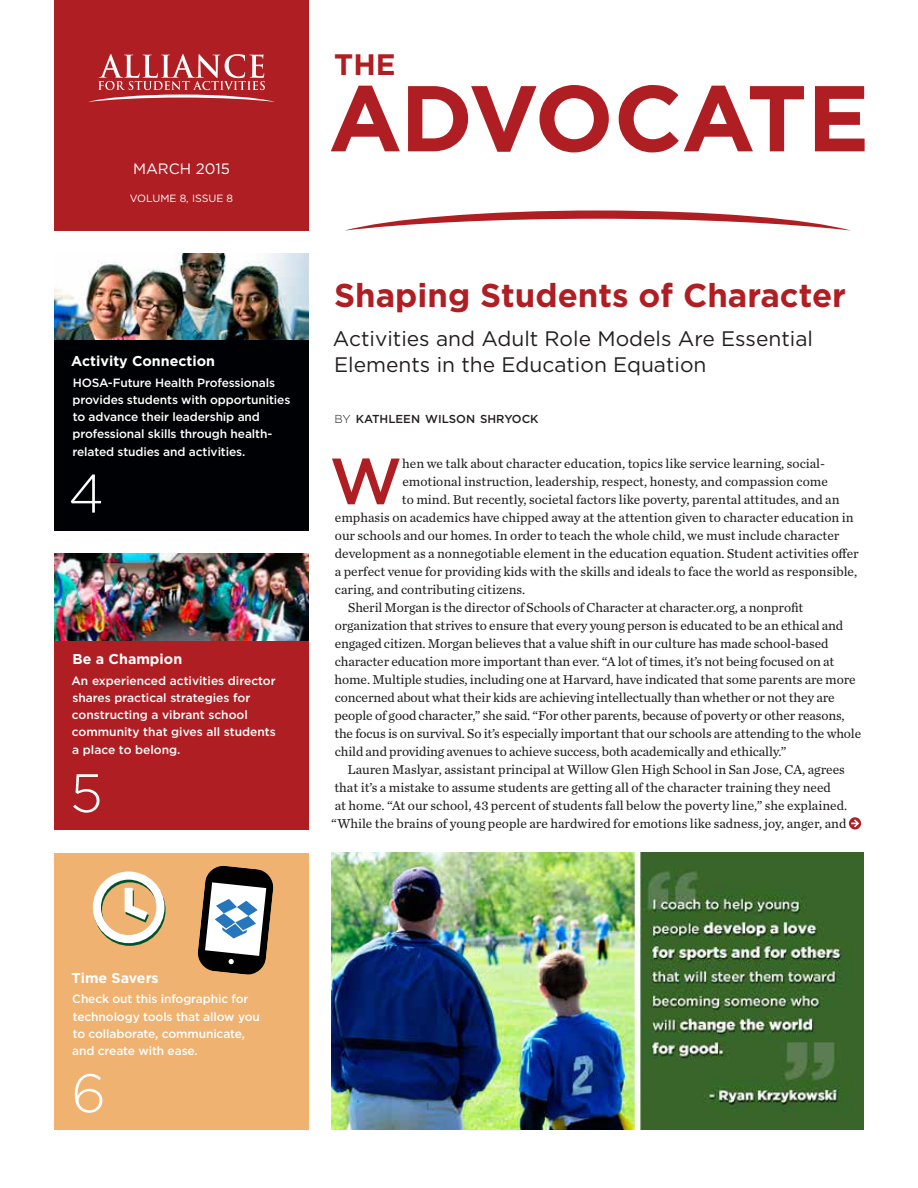
<style>
.page{position:relative;width:918px;height:1188px;background:#fff}
.page>*{position:absolute;margin:0;border:0;box-sizing:border-box;transform-origin:0 0}
.t1{font:700 93.15px "Gotham";letter-spacing:-.02em;color:#af1e23}
.t2{font:500 64.95px "Gotham";color:#af1e23}
.t3{font:300 54px "Gotham";color:#fff}
.t4{font:700 33px "Gotham";color:#af1e23}
.t5{font:700 29.55px "Gotham";color:#af1e23}
.t6{font:21px/25.5px "Gotham";color:#231f20}
.t7{font:15px "Gotham";color:#fff}
.t8{font:700 14.25px "Gotham";color:#fff}
.t9{font:13.5px "Chronicle Text G2";color:#231f20}
.t10{font:500 12px/17.2px "Gotham";letter-spacing:-.01em;color:#fff}
.t11{font:500 11.55px "Gotham";color:#231f20}
.t12{font:10.5px "Gotham";color:#fff}
.s1{font-weight:300}
</style>
<div class="page">
<img style="left:332px;top:853px;width:532px;height:277px">
<svg style="left:849px;top:817px;width:12px;height:13px"></svg>
<svg style="left:345px;top:210px;width:506px;height:21px"></svg>
<div style="left:54px;top:0;width:255px;height:231px;background:#af1e23"></div>
<svg style="left:88px;top:54px;width:187px;height:48px"></svg>
<div style="left:54px;top:853px;width:255px;height:277px;background:#efb270"></div>
<div style="left:54px;top:339px;width:255px;height:192px;background:#000104"></div>
<div style="left:54px;top:630px;width:255px;height:200px;background:#af1e23"></div>
<img style="left:54px;top:553px;width:255px;height:88px">
<img style="left:54px;top:254px;width:255px;height:85px">
<svg style="left:198px;top:866px;width:76px;height:109px"></svg>
<svg style="left:93px;top:872px;width:73px;height:74px"></svg>
<p class="t7" style="left:133px;top:159px;width:98px">MARCH 2015</p>
<p class="t12" style="left:130px;top:192px;width:105px">VOLUME 8, ISSUE 8</p>
<p class="t8" style="left:71px;top:352px;width:145px">Activity Connection</p>
<p class="t10" style="left:72px;top:374px;width:219px">HOSA-Future Health Professionals provides students with opportunities to advance their leadership and professional skills through health&shy;related studies and activities.</p>
<h3 class="t3" style="left:68px;top:459px;width:37px">4</h3>
<p class="t8" style="left:73px;top:650px;width:111px">Be a Champion</p>
<p class="t10" style="left:72px;top:672px;width:206px">An experienced activities director shares practical strategies for constructing a vibrant school community that gives all students a place to belong.</p>
<h3 class="t3" style="left:70px;top:759px;width:34px">5</h3>
<h3 class="t5" style="left:334px;top:44px;width:63px">THE</h3>
<h1 class="t1" style="left:328px;top:57px;width:543px">ADVOCATE</h1>
<h3 class="t4" style="left:334px;top:274px;width:514px">Shaping Students of Character</h3>
<h3 class="t6" style="left:333px;top:326px;width:482px">Activities and Adult Role Models Are Essential<br>Elements in the Education Equation</h3>
<p class="t11" style="left:335px;top:411px;width:206px"><span class="s1">by</span> KATHLEEN WILSON SHRYOCK</p>
<h2 class="t2" style="left:330px;top:439px;width:74px">W</h2>
<p class="t9" style="left:402px;top:453px;width:424px">hen we talk about character education, topics like service learning, social-</p>
<p class="t9" style="left:402px;top:471px;width:427px">emotional instruction, leadership, respect, honesty, and compassion come</p>
<p class="t9" style="left:402px;top:489px;width:439px">to mind. But recently, societal factors like poverty, parental attitudes, and an</p>
<p class="t9" style="left:335px;top:507px;width:520px">emphasis on academics have chipped away at the attention given to character education in</p>
<p class="t9" style="left:335px;top:525px;width:506px">our schools and our homes. In order to teach the whole child, we must include character</p>
<p class="t9" style="left:335px;top:543px;width:525px">development as a nonnegotiable element in the education equation. Student activities offer</p>
<p class="t9" style="left:335px;top:561px;width:524px">a perfect venue for providing kids with the skills and ideals to face the world as responsible,</p>
<p class="t9" style="left:335px;top:579px;width:192px">caring, and contributing citizens.</p>
<p class="t9" style="left:348px;top:597px;width:457px">Sheril Morgan is the director of Schools of Character at character.org, a nonprofit</p>
<p class="t9" style="left:335px;top:615px;width:510px">organization that strives to ensure that every young person is educated to be an ethical and</p>
<p class="t9" style="left:335px;top:633px;width:495px">engaged citizen. Morgan believes that a value shift in our culture has made school-based</p>
<p class="t9" style="left:335px;top:651px;width:501px">character education more important than ever. “A lot of times, it’s not being focused on at</p>
<p class="t9" style="left:335px;top:669px;width:522px">home. Multiple studies, including one at Harvard, have indicated that some parents are more</p>
<p class="t9" style="left:335px;top:687px;width:501px">concerned about what their kids are achieving intellectually than whether or not they are</p>
<p class="t9" style="left:334px;top:705px;width:511px">people of good character,” she said. “For other parents, because of poverty or other reasons,</p>
<p class="t9" style="left:334px;top:723px;width:528px">the focus is on survival. So it’s especially important that our schools are attending to the whole</p>
<p class="t9" style="left:335px;top:741px;width:453px">child and providing avenues to achieve success, both academically and ethically.”</p>
<p class="t9" style="left:347px;top:759px;width:499px">Lauren Maslyar, assistant principal at Willow Glen High School in San Jose, CA, agrees</p>
<p class="t9" style="left:334px;top:777px;width:498px">that it’s a mistake to assume students are getting all of the character training they need</p>
<p class="t9" style="left:335px;top:795px;width:514px">at home. “At our school, 43 percent of students fall below the poverty line,” she explained.</p>
<p class="t9" style="left:331px;top:813px;width:517px">“While the brains of young people are hardwired for emotions like sadness, joy, anger, and</p>
<p class="t8" style="left:72px;top:969px;width:89px">Time Savers</p>
<p class="t10" style="left:72px;top:990px;width:189px">Check out this infographic for technology tools that allow you to collaborate, communicate, and create with ease.</p>
<h3 class="t3" style="left:71px;top:1059px;width:36px">6</h3>
</div>
